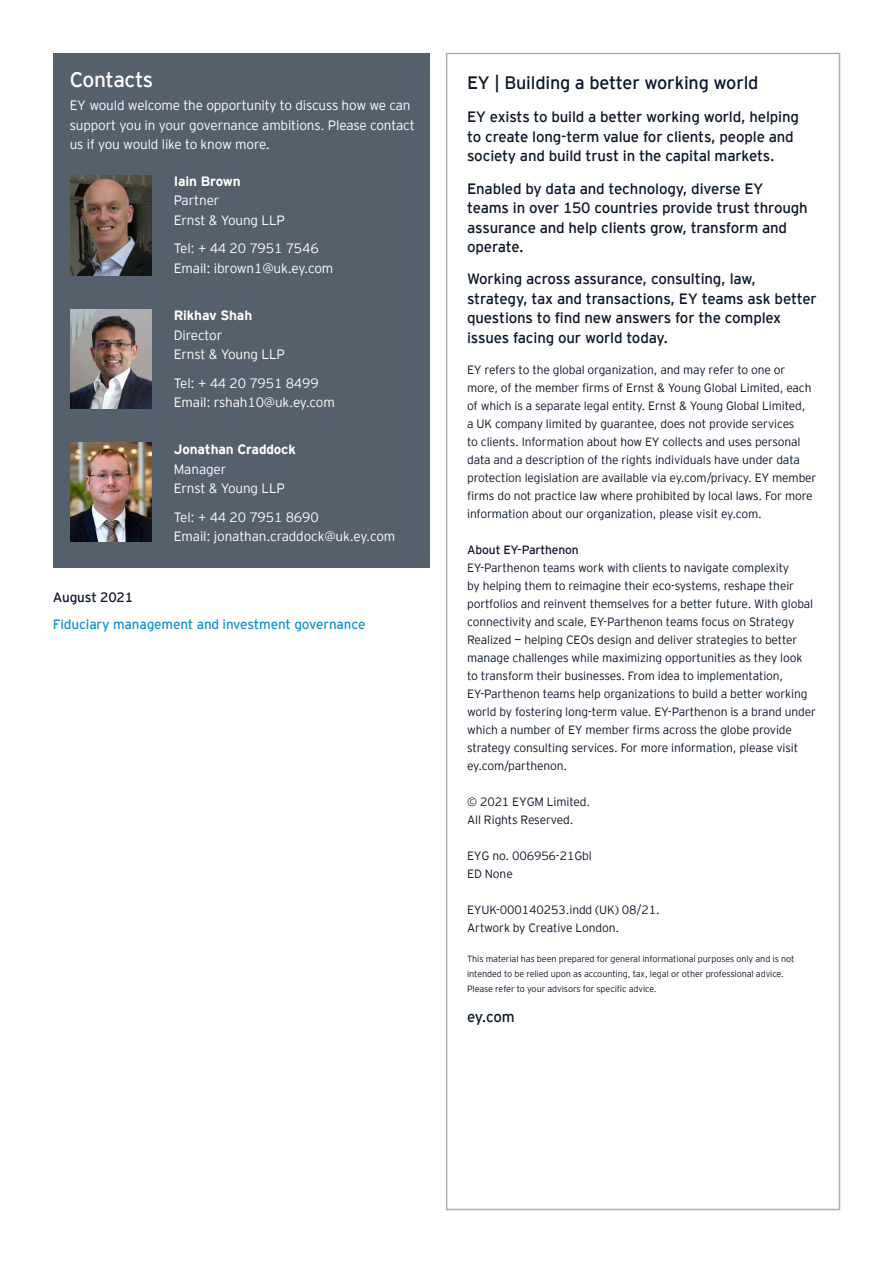
<style>
.page{position:relative;width:893px;height:1263px;background:#fff}
.page>*{position:absolute;margin:0;border:0;box-sizing:border-box;transform-origin:0 0}
.t1{font:21px "EY Interstate";letter-spacing:-.025em;color:#fff}
.t2{font:18px "EY Interstate";letter-spacing:-.01em;color:#0a1727}
.t3{font:15px/19.5px "EY Interstate";letter-spacing:-.01em;color:#0a1727}
.t4{font:300 13.5px/19.5px "EY Interstate";letter-spacing:-.01em;color:#fff}
.t5{font:13.5px "EY Interstate";letter-spacing:-.01em;color:#1492d1}
.t6{font:700 13.5px "EY Interstate";letter-spacing:-.01em;color:#fff}
.t7{font:13.5px "EY Interstate";letter-spacing:-.01em;color:#0a1727}
.t8{font:300 12px/18px "EY Interstate";letter-spacing:-.01em;color:#0a1727}
.t9{font:12px "EY Interstate";letter-spacing:-.01em;color:#0a1727}
.t10{font:300 9px/15px "EY Interstate";letter-spacing:-.01em;color:#0a1727}
</style>
<div class="page">
<div style="left:446px;top:53px;width:394px;height:1157px;border:2px solid #a7b0b5"></div>
<div style="left:53px;top:53px;width:377px;height:515px;background:#54606c"></div>
<img style="left:70px;top:176px;width:82px;height:99px">
<img style="left:70px;top:309px;width:82px;height:100px">
<img style="left:70px;top:443px;width:82px;height:99px">
<h1 class="t1" style="left:70px;top:64px;width:85px">Contacts</h1>
<h2 class="t2" style="left:467px;top:70px;width:293px">EY | Building a better working world</h2>
<p class="t4" style="left:70px;top:95px;width:347px">EY would welcome the opportunity to discuss how we can support you in your governance ambitions. Please contact us if you would like to know more.</p>
<p class="t6" style="left:174px;top:171px;width:68px">Iain Brown</p>
<p class="t4" style="left:174px;top:190px;width:113px">Partner<br>Ernst &amp; Young LLP</p>
<p class="t4" style="left:174px;top:238px;width:161px">Tel: + 44 20 7951 7546<br>Email: ibrown1@uk.ey.com</p>
<p class="t6" style="left:174px;top:306px;width:80px">Rikhav Shah</p>
<p class="t4" style="left:174px;top:324px;width:113px">Director<br>Ernst &amp; Young LLP</p>
<p class="t4" style="left:174px;top:372px;width:162px">Tel: + 44 20 7951 8499<br>Email: rshah10@uk.ey.com</p>
<p class="t6" style="left:174px;top:440px;width:124px">Jonathan Craddock</p>
<p class="t4" style="left:174px;top:458px;width:113px">Manager<br>Ernst &amp; Young LLP</p>
<p class="t4" style="left:174px;top:506px;width:223px">Tel: + 44 20 7951 8690<br>Email: jonathan.craddock@uk.ey.com</p>
<p class="t3" style="left:467px;top:106px;width:333px">EY exists to build a better working world, helping to create long-term value for clients, people and society and build trust in the capital markets.</p>
<p class="t3" style="left:467px;top:178px;width:342px">Enabled by data and technology, diverse EY teams in over 150 countries provide trust through assurance and help clients grow, transform and operate.</p>
<p class="t3" style="left:467px;top:268px;width:351px">Working across assurance, consulting, law, strategy, tax and transactions, EY teams ask better questions to find new answers for the complex issues facing our world today.</p>
<p class="t8" style="left:467px;top:360px;width:351px">EY refers to the global organization, and may refer to one or more, of the member firms of Ernst &amp; Young Global Limited, each of which is a separate legal entity. Ernst &amp; Young Global Limited,<br>a UK company limited by guarantee, does not provide services<br>to clients. Information about how EY collects and uses personal data and a description of the rights individuals have under data protection legislation are available via ey.com/privacy. EY member firms do not practice law where prohibited by local laws. For more information about our organization, please visit ey.com.</p>
<p class="t9" style="left:467px;top:541px;width:113px">About EY-Parthenon</p>
<p class="t8" style="left:467px;top:558px;width:350px">EY-Parthenon teams work with clients to navigate complexity<br>by helping them to reimagine their eco-systems, reshape their portfolios and reinvent themselves for a better future. With global connectivity and scale, EY-Parthenon teams focus on Strategy Realized — helping CEOs design and deliver strategies to better manage challenges while maximizing opportunities as they look to transform their businesses. From idea to implementation, EY-Parthenon teams help organizations to build a better working world by fostering long-term value. EY-Parthenon is a brand under which a number of EY member firms across the globe provide strategy consulting services. For more information, please visit ey.com/parthenon.</p>
<p class="t8" style="left:467px;top:792px;width:125px">© 2021 EYGM Limited.<br>All Rights Reserved.</p>
<p class="t8" style="left:467px;top:846px;width:126px">EYG no. 006956-21Gbl<br>ED None</p>
<p class="t8" style="left:467px;top:900px;width:194px">EYUK-000140253.indd (UK) 08/21.<br>Artwork by Creative London.</p>
<p class="t10" style="left:467px;top:950px;width:329px">This material has been prepared for general informational purposes only and is not intended to be relied upon as accounting, tax, legal or other professional advice.<br>Please refer to your advisors for specific advice.</p>
<p class="t3" style="left:467px;top:1006px;width:49px">ey.com</p>
<p class="t7" style="left:53px;top:587px;width:82px">August 2021</p>
<p class="t5" style="left:53px;top:614px;width:314px">Fiduciary management and investment governance</p>
</div>
